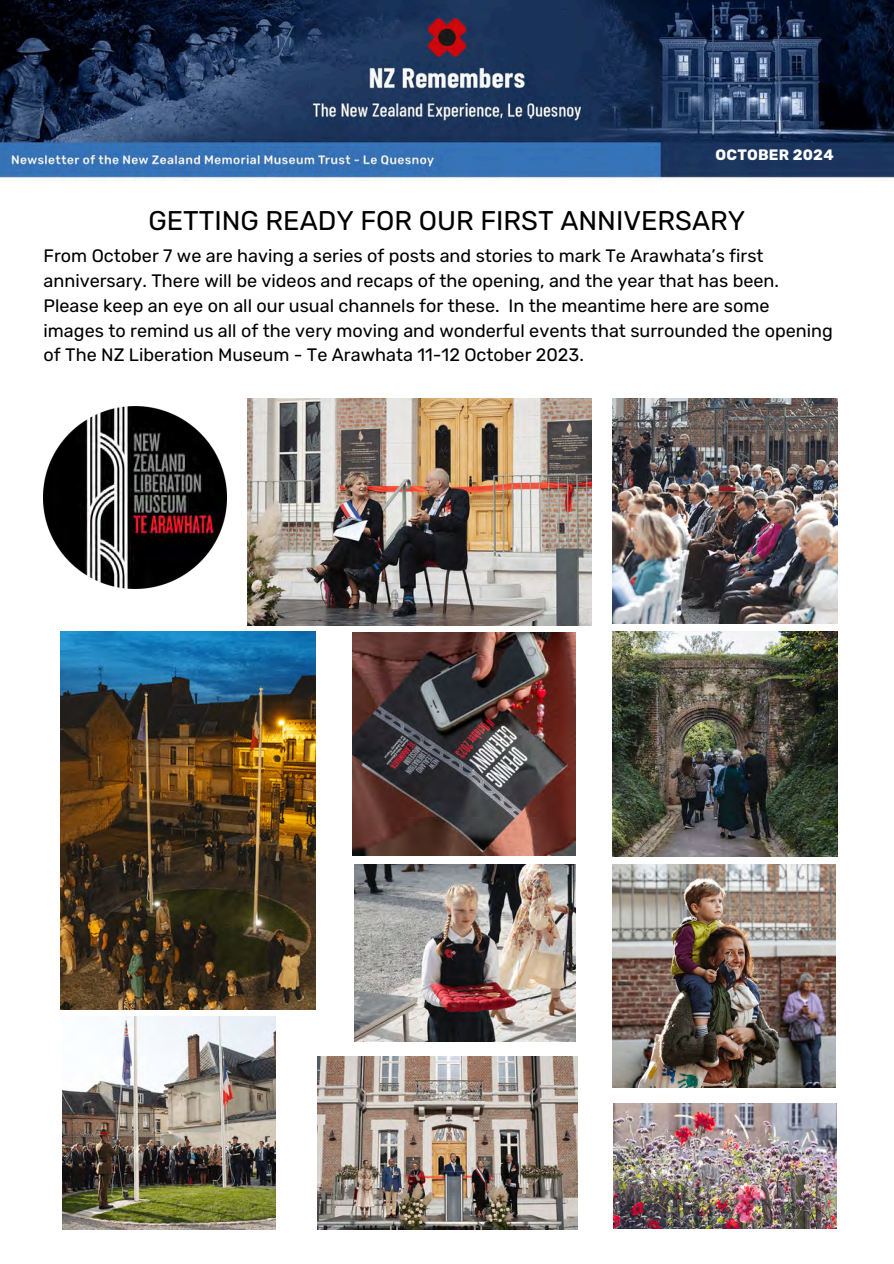
<style>
.page{position:relative;width:894px;height:1264px;background:#fff}
.page>*{position:absolute;margin:0;border:0;box-sizing:border-box;transform-origin:0 0}
.t1{font:27px "Rubik";color:#000}
.t2{font:18px/24.8px "Rubik";color:#000}
.t3{font:700 15px "Rubik";letter-spacing:.015em;color:#fff}
</style>
<div class="page">
<img style="left:0;top:0;width:893px;height:1230px">
<img style="left:44px;top:406px;width:182px;height:182px">
<img style="left:247px;top:399px;width:344px;height:226px">
<img style="left:62px;top:1016px;width:213px;height:213px">
<img style="left:612px;top:864px;width:223px;height:223px">
<img style="left:61px;top:631px;width:254px;height:378px">
<img style="left:352px;top:632px;width:223px;height:223px">
<img style="left:612px;top:631px;width:225px;height:225px">
<img style="left:613px;top:1103px;width:223px;height:125px">
<img style="left:612px;top:399px;width:225px;height:225px">
<img style="left:317px;top:1056px;width:260px;height:173px">
<img style="left:355px;top:864px;width:220px;height:177px">
<p class="t3" style="left:715px;top:146px;width:120px">OCTOBER 2024</p>
<p class="t1" style="left:148px;top:205px;width:598px">GETTING READY FOR OUR FIRST ANNIVERSARY</p>
<p class="t2" style="left:44px;top:244px;width:790px">From October 7 we are having a series of posts and stories to mark Te Arawhata’s first anniversary. There will be videos and recaps of the opening, and the year that has been.<br>Please keep an eye on all our usual channels for these. In the meantime here are some images to remind us all of the very moving and wonderful events that surrounded the opening of The NZ Liberation Museum - Te Arawhata 11-12 October 2023.</p>
</div>
